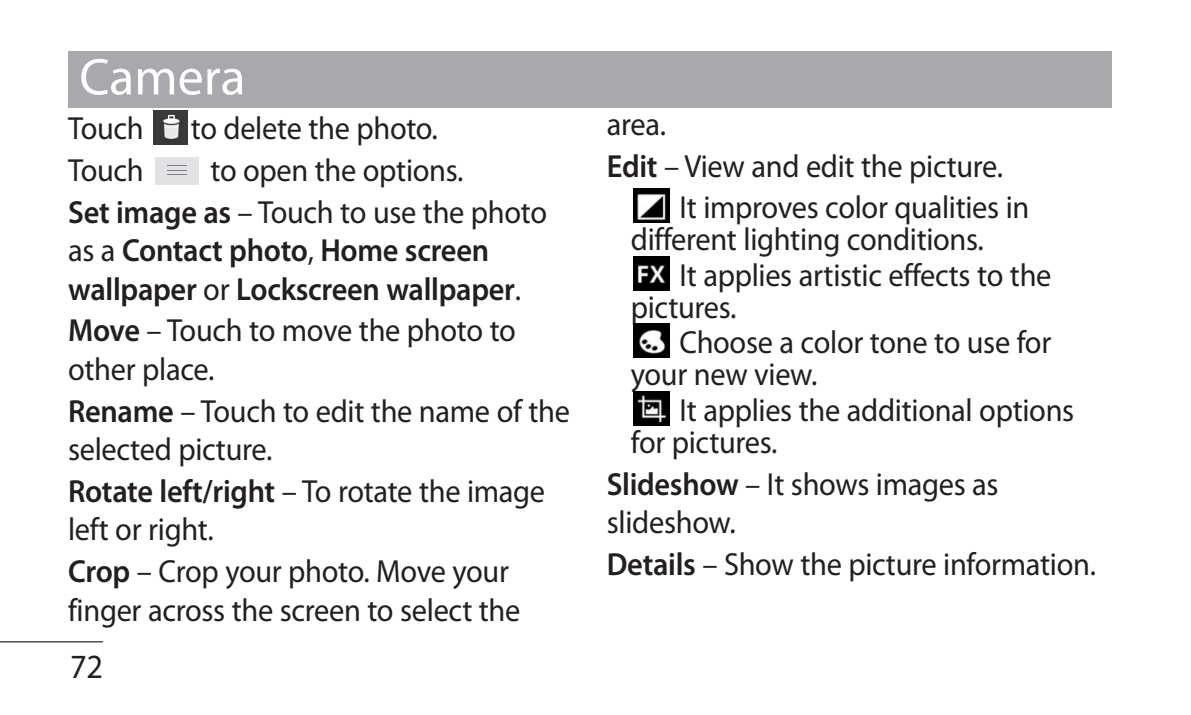
<style>
.page{position:relative;width:1191px;height:715px;background:#fff}
.page>*{position:absolute;margin:0;border:0;box-sizing:border-box;transform-origin:0 0}
.Head_01_Not_Contents{font:52px "Myriad Pro";color:#fff}
.t1{font:34px "Myriad Pro";color:#231f20;scale:.95 1}
.main{font:32px/38.4px "Myriad Pro";letter-spacing:-.01em;color:#231f20;scale:.95 1}
.main-2{font:600 32px/38.4px "Myriad Pro";letter-spacing:-.01em;color:#231f20;scale:.95 1}
.s1{font-weight:400}
.s2{font-weight:600}
</style>
<div class="page">
<hr style="left:0;top:641px;width:103px;height:1px;background:#231f20">
<img style="left:154px;top:111px;width:34px;height:34px">
<div style="left:155px;top:157px;width:44px;height:27px;background:#e1e2e4"></div>
<svg style="left:167px;top:165px;width:20px;height:10px"></svg>
<img style="left:634px;top:189px;width:36px;height:34px">
<img style="left:634px;top:256px;width:36px;height:34px">
<img style="left:634px;top:323px;width:36px;height:34px">
<img style="left:634px;top:391px;width:36px;height:34px">
<div style="left:68px;top:51px;width:1043px;height:57px;background:#a8a9ad"></div>
<p class="Head_01_Not_Contents" style="left:79px;top:45px;width:168px">Camera</p>
<p class="main" style="left:68px;top:108px;width:81px">Touch</p>
<p class="main" style="left:191px;top:108px;width:262px">to delete the photo.</p>
<p class="main" style="left:68px;top:150px;width:81px">Touch</p>
<p class="main" style="left:210px;top:150px;width:268px">to open the options.</p>
<p class="main-2" style="left:68px;top:192px;width:506px">Set image as <span class="s1">– Touch to use the photo as a</span> Contact photo<span class="s1">,</span> Home screen wallpaper <span class="s1">or</span> Lockscreen wallpaper<span class="s1">.</span></p>
<p class="main" style="left:68px;top:311px;width:473px"><span class="s2">Move</span> – Touch to move the photo to other place.</p>
<p class="main" style="left:68px;top:391px;width:530px"><span class="s2">Rename</span> – Touch to edit the name of the selected picture.</p>
<p class="main" style="left:68px;top:471px;width:504px"><span class="s2">Rotate left/right</span> – To rotate the image left or right.</p>
<p class="main" style="left:68px;top:551px;width:478px"><span class="s2">Crop</span> – Crop your photo. Move your finger across the screen to select the</p>
<p class="t1" style="left:70px;top:645px;width:36px">72</p>
<p class="main" style="left:607px;top:104px;width:64px">area.</p>
<p class="main" style="left:607px;top:146px;width:418px"><span class="s2">Edit</span> – View and edit the picture.</p>
<p class="main" style="left:631px;top:191px;width:421px;line-height:32px;text-indent:49px">It improves color qualities in different lighting conditions.</p>
<p class="main" style="left:631px;top:258px;width:444px;line-height:32px;text-indent:48px">It applies artistic effects to the pictures.</p>
<p class="main" style="left:631px;top:326px;width:444px;line-height:32px;text-indent:48px">Choose a color tone to use for your new view.</p>
<p class="main" style="left:631px;top:393px;width:468px;line-height:32px;text-indent:48px">It applies the additional options for pictures.</p>
<p class="main" style="left:607px;top:464px;width:414px"><span class="s2">Slideshow</span> – It shows images as slideshow.</p>
<p class="main" style="left:607px;top:544px;width:516px"><span class="s2">Details</span> – Show the picture information.</p>
</div>
